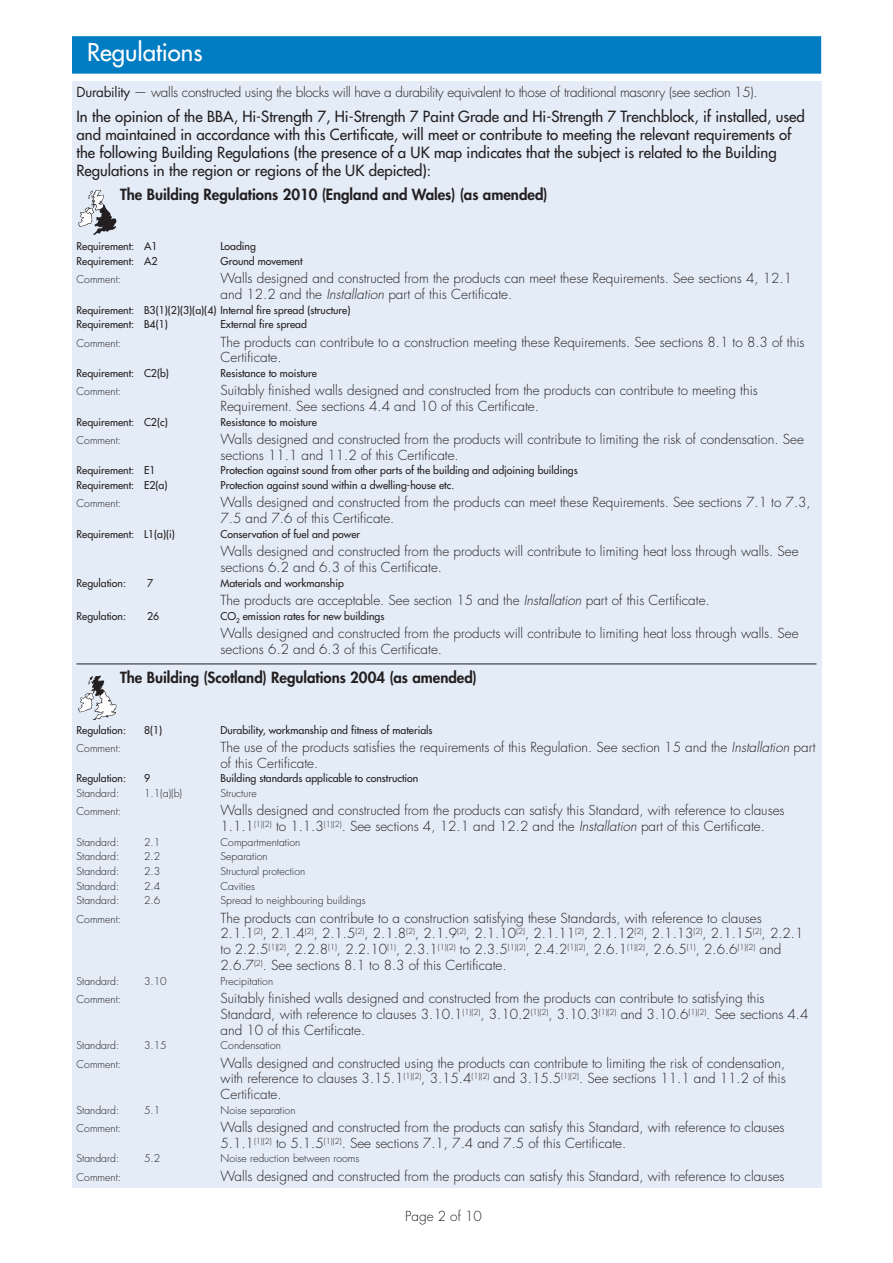
<style>
.page{position:relative;width:893px;height:1263px;background:#fff}
.page>*{position:absolute;margin:0;border:0;box-sizing:border-box;transform-origin:0 0}
.t1{font:24px "Futura";color:#fff}
.t2{font:15px/18px "Futura";color:#231f20}
.t3{font:800 15px "Futura";color:#231f20}
.t4{font:300 13.5px/15.8px "Futura";color:#231f20}
.t5{font:300 13.5px "Futura";letter-spacing:-.02em;color:#231f20}
.t6{font:10.5px/14.7px "Futura";color:#231f20}
.t7{font:300 10.5px "Futura";color:#231f20}
.s1{font-weight:400}
.s2{font-style:italic}
</style>
<div class="page">
<div style="left:72px;top:81px;width:749px;height:1107px;background:#e4ecf7"></div>
<hr style="left:76px;top:663px;width:740px;height:1px;background:#231f20">
<svg style="left:78px;top:190px;width:39px;height:45px"></svg>
<svg style="left:78px;top:675px;width:39px;height:45px"></svg>
<div style="left:72px;top:36px;width:749px;height:38px;background:#007cc2"></div>
<h1 class="t1" style="left:87px;top:37px;width:117px">Regulations</h1>
<p class="t5" style="left:76px;top:84px;width:683px"><span class="s1">Durability</span> — walls constructed using the blocks will have a durability equivalent to those of traditional masonry (see section 15).</p>
<p class="t2" style="left:76px;top:107px;width:730px">In the opinion of the BBA, Hi-Strength 7, Hi-Strength 7 Paint Grade and Hi-Strength 7 Trenchblock, if installed, used and maintained in accordance with this Certificate, will meet or contribute to meeting the relevant requirements of the following Building Regulations (the presence of a UK map indicates that the subject is related to the Building Regulations in the region or regions of the UK depicted):</p>
<p class="t3" style="left:120px;top:185px;width:429px">The Building Regulations 2010 (England and Wales) (as amended)</p>
<p class="t6" style="left:76px;top:239px;width:82px">Requirement: A1</p>
<p class="t6" style="left:221px;top:239px;width:37px">Loading</p>
<p class="t6" style="left:76px;top:254px;width:82px">Requirement: A2</p>
<p class="t6" style="left:221px;top:254px;width:83px">Ground movement</p>
<p class="t7" style="left:76px;top:273px;width:46px">Comment:</p>
<p class="t4" style="left:220px;top:271px;width:573px">Walls designed and constructed from the products can meet these Requirements. See sections 4, 12.1 and 12.2 and the <span class="s2">Installation</span> part of this Certificate.</p>
<p class="t6" style="left:76px;top:302px;width:275px">Requirement: B3(1)(2)(3)(a)(4) Internal fire spread (structure)<br>Requirement: B4(1)</p>
<p class="t6" style="left:221px;top:317px;width:88px">External fire spread</p>
<p class="t7" style="left:76px;top:336px;width:46px">Comment:</p>
<p class="t4" style="left:220px;top:334px;width:586px">The products can contribute to a construction meeting these Requirements. See sections 8.1 to 8.3 of this<br>Certificate.</p>
<p class="t6" style="left:76px;top:366px;width:94px">Requirement: C2(b)</p>
<p class="t6" style="left:221px;top:366px;width:98px">Resistance to moisture</p>
<p class="t7" style="left:76px;top:385px;width:46px">Comment:</p>
<p class="t4" style="left:220px;top:383px;width:539px">Suitably finished walls designed and constructed from the products can contribute to meeting this<br>Requirement. See sections 4.4 and 10 of this Certificate.</p>
<p class="t6" style="left:76px;top:414px;width:93px">Requirement: C2(c)</p>
<p class="t6" style="left:221px;top:414px;width:98px">Resistance to moisture</p>
<p class="t7" style="left:76px;top:434px;width:46px">Comment:</p>
<p class="t4" style="left:220px;top:432px;width:585px">Walls designed and constructed from the products will contribute to limiting the risk of condensation. See sections 11.1 and 11.2 of this Certificate.</p>
<p class="t6" style="left:76px;top:463px;width:81px">Requirement: E1</p>
<p class="t6" style="left:221px;top:463px;width:359px">Protection against sound from other parts of the building and adjoining buildings</p>
<p class="t6" style="left:76px;top:478px;width:93px">Requirement: E2(a)</p>
<p class="t6" style="left:221px;top:478px;width:235px">Protection against sound within a dwelling-house etc.</p>
<p class="t7" style="left:76px;top:497px;width:46px">Comment:</p>
<p class="t4" style="left:220px;top:495px;width:592px">Walls designed and constructed from the products can meet these Requirements. See sections 7.1 to 7.3,<br>7.5 and 7.6 of this Certificate.</p>
<p class="t6" style="left:76px;top:527px;width:100px">Requirement: L1(a)(i)</p>
<p class="t6" style="left:221px;top:527px;width:141px">Conservation of fuel and power</p>
<p class="t4" style="left:220px;top:544px;width:580px">Walls designed and constructed from the products will contribute to limiting heat loss through walls. See sections 6.2 and 6.3 of this Certificate.</p>
<p class="t6" style="left:76px;top:575px;width:51px">Regulation:</p>
<p class="t6" style="left:147px;top:575px;width:8px">7</p>
<p class="t6" style="left:221px;top:575px;width:125px">Materials and workmanship</p>
<p class="t4" style="left:221px;top:592px;width:491px">The products are acceptable. See section 15 and the <span class="s2">Installation</span> part of this Certificate.</p>
<p class="t6" style="left:76px;top:608px;width:51px">Regulation:</p>
<p class="t6" style="left:147px;top:608px;width:14px">26</p>
<p class="t6" style="left:221px;top:608px;width:165px">CO<sub>2</sub> emission rates for new buildings</p>
<p class="t4" style="left:220px;top:625px;width:580px">Walls designed and constructed from the products will contribute to limiting heat loss through walls. See sections 6.2 and 6.3 of this Certificate.</p>
<p class="t3" style="left:120px;top:668px;width:358px">The Building (Scotland) Regulations 2004 (as amended)</p>
<p class="t6" style="left:76px;top:722px;width:51px">Regulation:</p>
<p class="t6" style="left:144px;top:722px;width:20px">8(1)</p>
<p class="t6" style="left:221px;top:722px;width:214px">Durability, workmanship and fitness of materials</p>
<p class="t7" style="left:76px;top:742px;width:46px">Comment:</p>
<p class="t4" style="left:220px;top:740px;width:597px">The use of the products satisfies the requirements of this Regulation. See section 15 and the <span class="s2">Installation</span> part of this Certificate.</p>
<p class="t6" style="left:76px;top:771px;width:51px">Regulation:</p>
<p class="t6" style="left:144px;top:771px;width:8px">9</p>
<p class="t6" style="left:221px;top:771px;width:199px">Building standards applicable to construction</p>
<p class="t7" style="left:76px;top:787px;width:44px">Standard:</p>
<p class="t7" style="left:144px;top:787px;width:40px">1.1(a)(b)</p>
<p class="t7" style="left:221px;top:787px;width:38px">Structure</p>
<p class="t7" style="left:76px;top:805px;width:46px">Comment:</p>
<p class="t4" style="left:220px;top:803px;width:566px">Walls designed and constructed from the products can satisfy this Standard, with reference to clauses<br>1.1.1<sup>(1)(2)</sup> to 1.1.3<sup>(1)(2)</sup>. See sections 4, 12.1 and 12.2 and the <span class="s2">Installation</span> part of this Certificate.</p>
<p class="t7" style="left:76px;top:836px;width:44px">Standard:</p>
<p class="t7" style="left:144px;top:836px;width:18px">2.1</p>
<p class="t7" style="left:221px;top:836px;width:81px">Compartmentation</p>
<p class="t7" style="left:76px;top:850px;width:44px">Standard:</p>
<p class="t7" style="left:144px;top:850px;width:18px">2.2</p>
<p class="t7" style="left:221px;top:850px;width:49px">Separation</p>
<p class="t7" style="left:76px;top:865px;width:44px">Standard:</p>
<p class="t7" style="left:144px;top:865px;width:18px">2.3</p>
<p class="t7" style="left:221px;top:865px;width:86px">Structural protection</p>
<p class="t7" style="left:76px;top:879px;width:44px">Standard:</p>
<p class="t7" style="left:144px;top:879px;width:18px">2.4</p>
<p class="t7" style="left:221px;top:879px;width:36px">Cavities</p>
<p class="t7" style="left:76px;top:894px;width:44px">Standard:</p>
<p class="t7" style="left:144px;top:894px;width:18px">2.6</p>
<p class="t7" style="left:221px;top:894px;width:147px">Spread to neighbouring buildings</p>
<p class="t7" style="left:76px;top:912px;width:46px">Comment:</p>
<p class="t4" style="left:220px;top:910px;width:584px">The products can contribute to a construction satisfying these Standards, with reference to clauses 2.1.1<sup>(2)</sup>, 2.1.4<sup>(2)</sup>, 2.1.5<sup>(2)</sup>, 2.1.8<sup>(2)</sup>, 2.1.9<sup>(2)</sup>, 2.1.10<sup>(2)</sup>, 2.1.11<sup>(2)</sup>, 2.1.12<sup>(2)</sup>, 2.1.13<sup>(2)</sup>, 2.1.15<sup>(2)</sup>, 2.2.1 to 2.2.5<sup>(1)(2)</sup>, 2.2.8<sup>(1)</sup>, 2.2.10<sup>(1)</sup>, 2.3.1<sup>(1)(2)</sup> to 2.3.5<sup>(1)(2)</sup>, 2.4.2<sup>(1)(2)</sup>, 2.6.1<sup>(1)(2)</sup>, 2.6.5<sup>(1)</sup>, 2.6.6<sup>(1)(2)</sup> and 2.6.7<sup>(2)</sup>. See sections 8.1 to 8.3 of this Certificate.</p>
<p class="t7" style="left:76px;top:974px;width:44px">Standard:</p>
<p class="t7" style="left:144px;top:974px;width:24px">3.10</p>
<p class="t7" style="left:221px;top:974px;width:54px">Precipitation</p>
<p class="t7" style="left:76px;top:993px;width:46px">Comment:</p>
<p class="t4" style="left:220px;top:990px;width:589px">Suitably finished walls designed and constructed from the products can contribute to satisfying this<br>Standard, with reference to clauses 3.10.1<sup>(1)(2)</sup>, 3.10.2<sup>(1)(2)</sup>, 3.10.3<sup>(1)(2)</sup> and 3.10.6<sup>(1)(2)</sup>. See sections 4.4 and 10 of this Certificate.</p>
<p class="t7" style="left:76px;top:1039px;width:44px">Standard:</p>
<p class="t7" style="left:144px;top:1039px;width:24px">3.15</p>
<p class="t7" style="left:221px;top:1039px;width:62px">Condensation</p>
<p class="t7" style="left:76px;top:1057px;width:46px">Comment:</p>
<p class="t4" style="left:220px;top:1055px;width:567px;text-align:justify">Walls designed and constructed using the products can contribute to limiting the risk of condensation, with reference to clauses 3.15.1<sup>(1)(2)</sup>, 3.15.4<sup>(1)(2)</sup> and 3.15.5<sup>(1)(2)</sup>. See sections 11.1 and 11.2 of this Certificate.</p>
<p class="t7" style="left:76px;top:1103px;width:44px">Standard:</p>
<p class="t7" style="left:144px;top:1103px;width:18px">5.1</p>
<p class="t7" style="left:221px;top:1103px;width:76px">Noise separation</p>
<p class="t7" style="left:76px;top:1122px;width:46px">Comment:</p>
<p class="t4" style="left:220px;top:1119px;width:566px">Walls designed and constructed from the products can satisfy this Standard, with reference to clauses<br>5.1.1<sup>(1)(2)</sup> to 5.1.5<sup>(1)(2)</sup>. See sections 7.1, 7.4 and 7.5 of this Certificate.</p>
<p class="t7" style="left:76px;top:1152px;width:44px">Standard:</p>
<p class="t7" style="left:144px;top:1152px;width:18px">5.2</p>
<p class="t7" style="left:221px;top:1152px;width:140px">Noise reduction between rooms</p>
<p class="t7" style="left:76px;top:1170px;width:46px">Comment:</p>
<p class="t4" style="left:220px;top:1168px;width:566px">Walls designed and constructed from the products can satisfy this Standard, with reference to clauses</p>
<p class="t4" style="left:405px;top:1209px;width:78px">Page 2 of 10</p>
</div>
